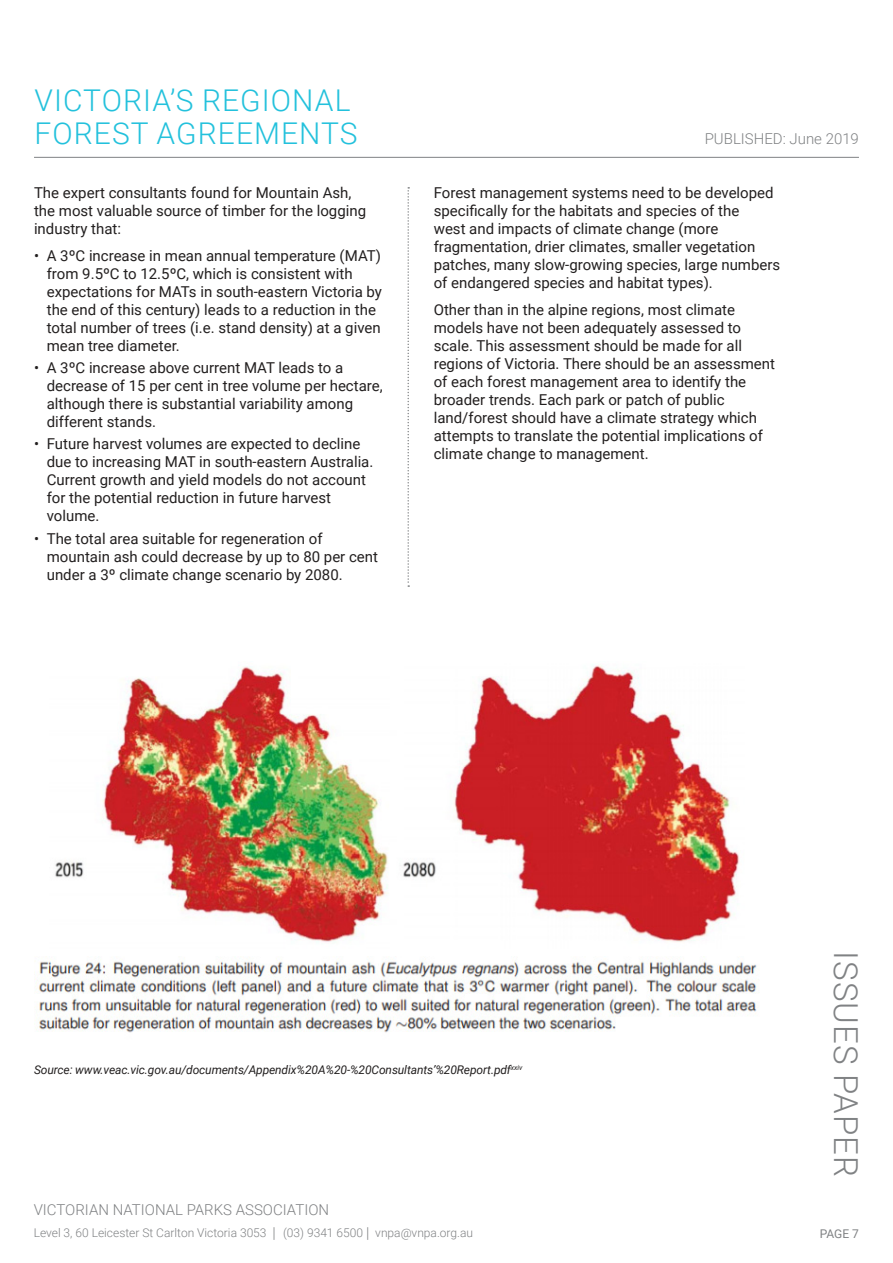
<style>
.page{position:relative;width:893px;height:1263px;background:#fff}
.page>*{position:absolute;margin:0;border:0;box-sizing:border-box;transform-origin:0 0}
.t1{font:300 33px "Roboto";letter-spacing:.035em;color:#808284}
.t2{font:300 30px/33px "Roboto";letter-spacing:.035em;color:#23c1dc}
.t3{font:15px/18px "Roboto";color:#221f1f}
.t4{font:300 15px "Roboto";color:#808284}
.t5{font:italic 12px "Roboto";letter-spacing:-.01em;color:#221f1f}
.t6{font:300 12px "Roboto";color:#808284}
.t7{font:12px "Roboto";color:#808284}
.s1{font-size:15px}
</style>
<div class="page">
<hr style="left:34px;top:157px;width:825px;height:1px;background:#808284">
<svg style="left:407px;top:187px;width:2px;height:400px"></svg>
<img style="left:36px;top:664px;width:723px;height:369px">
<h2 class="t2" style="left:35px;top:86px;width:325px">VICTORIA’S REGIONAL<br>FOREST AGREEMENTS</h2>
<p class="t3" style="left:34px;top:183px;width:334px">The expert consultants found for Mountain Ash, the most valuable source of timber for the logging industry that:</p>
<p class="t3" style="left:47px;top:246px;width:337px;text-indent:-13px">• A 3ºC increase in mean annual temperature (MAT) from 9.5ºC to 12.5ºC, which is consistent with expectations for MATs in south-eastern Victoria by the end of this century) leads to a reduction in the total number of trees (i.e. stand density) at a given mean tree diameter.</p>
<p class="t3" style="left:47px;top:358px;width:337px;text-indent:-13px">• A 3ºC increase above current MAT leads to a decrease of 15 per cent in tree volume per hectare, although there is substantial variability among different stands.</p>
<p class="t3" style="left:47px;top:436px;width:328px;text-indent:-13px">• Future harvest volumes are expected to decline due to increasing MAT in south-eastern Australia.<br>Current growth and yield models do not account for the potential reduction in future harvest volume.</p>
<p class="t3" style="left:47px;top:530px;width:333px;text-indent:-13px">• The total area suitable for regeneration of mountain ash could decrease by up to 80 per cent under a 3º climate change scenario by 2080.</p>
<p class="t4" style="left:705px;top:132px;width:156px">PUBLISHED: June 2019</p>
<p class="t3" style="left:434px;top:185px;width:348px">Forest management systems need to be developed specifically for the habitats and species of the<br>west and impacts of climate change (more fragmentation, drier climates, smaller vegetation patches, many slow-growing species, large numbers of endangered species and habitat types).</p>
<p class="t3" style="left:434px;top:300px;width:343px">Other than in the alpine regions, most climate models have not been adequately assessed to scale. This assessment should be made for all regions of Victoria. There should be an assessment of each forest management area to identify the broader trends. Each park or patch of public land/forest should have a climate strategy which attempts to translate the potential implications of climate change to management.</p>
<p class="t5" style="left:34px;top:1064px;width:490px">Source: www.veac.vic.gov.au/documents/Appendix%20A%20-%20Consultants’%20Report.pdf<sup>xxiv</sup></p>
<p class="t4" style="left:34px;top:1203px;width:297px">VICTORIAN NATIONAL PARKS ASSOCIATION</p>
<p class="t6" style="left:34px;top:1227px;width:441px">Level 3, 60 Leicester St Carlton Victoria 3053 <span class="s1">|</span> (03) 9341 6500 <span class="s1">|</span> vnpa@vnpa.org.au</p>
<h1 class="t1" style="left:860px;top:951px;width:228px;rotate:90deg">ISSUES PAPER</h1>
<p class="t7" style="left:820px;top:1225px;width:41px">PAGE 7</p>
</div>
